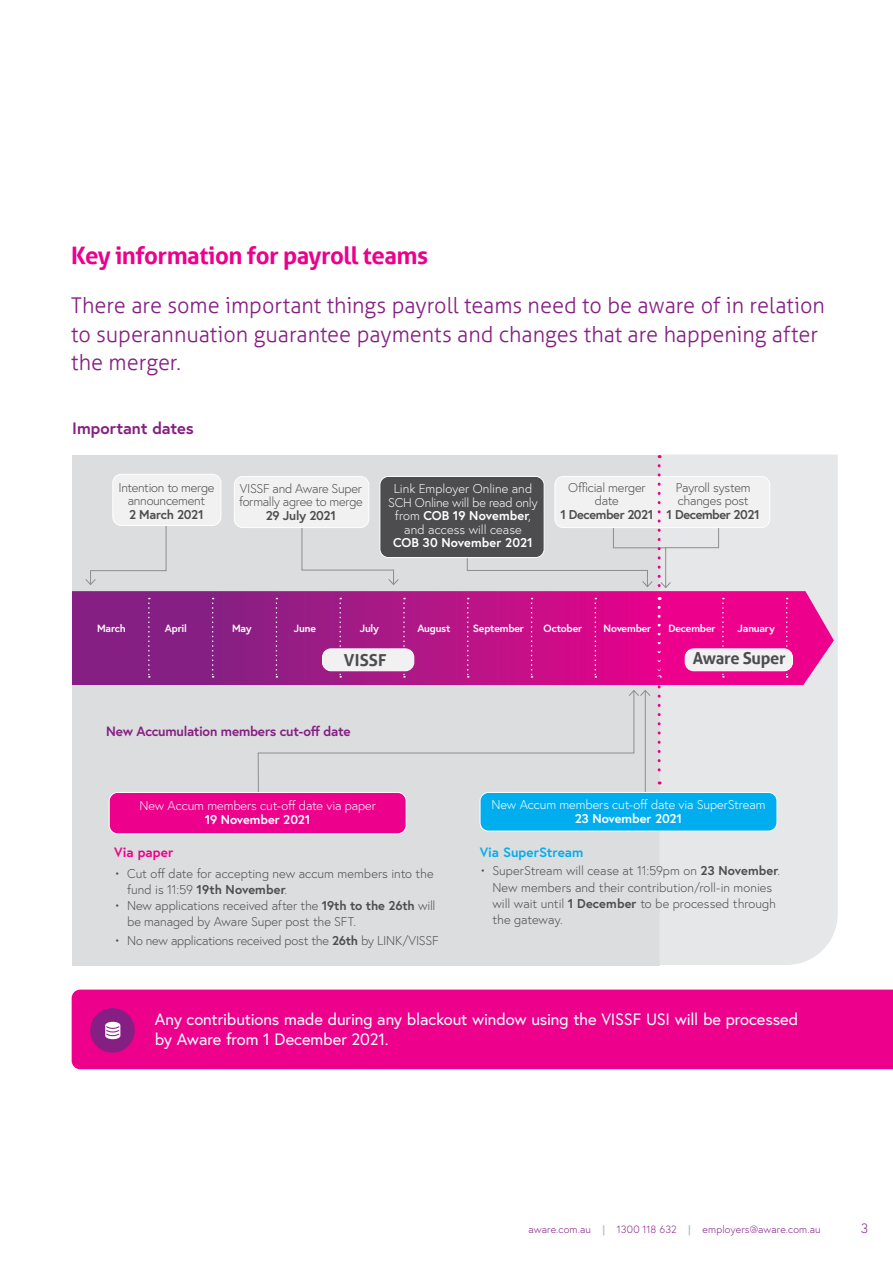
<style>
.page{position:relative;width:893px;height:1263px;background:#fff}
.page>*{position:absolute;margin:0;border:0;box-sizing:border-box;transform-origin:0 0}
.t1{font:700 24px "Aller";letter-spacing:-.025em;color:#ec008c}
.t2{font:300 21.75px/28.5px "Aller";letter-spacing:-.005em;color:#851f83}
.t3{font:16.5px/19.8px "Europa";letter-spacing:-.01em;color:#fff}
.t4{font:700 16.5px "Aller";letter-spacing:-.015em;color:#4d4d4f}
.t5{font:700 16.5px "Europa";letter-spacing:-.005em;color:#851f83}
.t6{font:700 13.5px "Europa";letter-spacing:-.02em;color:#851f83}
.t7{font:700 13.5px "Europa";letter-spacing:.005em;color:#00aeef}
.t8{font:700 13.5px "Europa";letter-spacing:.005em;color:#ec008c}
.t9{font:300 13.5px "Europa";color:#851f83}
.t10{font:300 12.75px/16.2px "Europa";letter-spacing:-.01em;color:#4d4d4f}
.t11{font:300 12.75px/13.5px "Europa";letter-spacing:-.005em;color:#fff;text-align:center}
.t12{font:700 12.75px "Europa";letter-spacing:-.025em;color:#4d4d4f}
.t13{font:700 12.75px "Europa";color:#fff}
.t14{font:700 10.5px "Europa";letter-spacing:-.015em;color:#fff}
.t15{font:300 10.5px "Europa";letter-spacing:.01em;color:#851f83}
.s1{font-weight:700}
.s2{font-weight:700;color:#bcbec0}
</style>
<div class="page">
<div style="left:72px;top:455px;width:587px;height:510px;background:#dcddde"></div>
<svg style="left:301px;top:527px;width:98px;height:58px"></svg>
<div style="left:659px;top:455px;width:179px;height:510px;background:#e6e7e8"></div>
<svg style="left:85px;top:521px;width:82px;height:64px"></svg>
<svg style="left:72px;top:591px;width:762px;height:94px;background:#a61e88"></svg>
<svg style="left:148px;top:598px;width:2px;height:79px"></svg>
<svg style="left:212px;top:598px;width:2px;height:79px"></svg>
<svg style="left:276px;top:598px;width:1px;height:79px"></svg>
<svg style="left:339px;top:598px;width:2px;height:79px"></svg>
<svg style="left:403px;top:598px;width:2px;height:79px"></svg>
<svg style="left:786px;top:598px;width:2px;height:79px"></svg>
<div style="left:113px;top:474px;width:108px;height:51px;background:#f1f1f2;border-radius:9px"></div>
<div style="left:112px;top:474px;width:109px;height:52px;border:1px solid #fff;border-radius:9px"></div>
<svg style="left:257px;top:752px;width:229px;height:68px"></svg>
<div style="left:109px;top:792px;width:297px;height:42px;background:#ec008c;border-radius:9px"></div>
<div style="left:109px;top:792px;width:297px;height:42px;border:1px solid #fff;border-radius:9px"></div>
<hr style="left:645px;top:690px;width:1px;height:104px;background:#8b8e90">
<div style="left:480px;top:792px;width:297px;height:39px;background:#00aeef;border-radius:9px"></div>
<div style="left:480px;top:792px;width:297px;height:39px;border:1px solid #fff;border-radius:9px"></div>
<div style="left:72px;top:989px;width:821px;height:80px;background:#ec008c"></div>
<div style="left:90px;top:1008px;width:45px;height:45px;background:#851f83;border-radius:50%"></div>
<svg style="left:105px;top:1022px;width:15px;height:17px"></svg>
<div style="left:234px;top:476px;width:135px;height:51px;background:#f1f1f2;border-radius:9px"></div>
<div style="left:234px;top:476px;width:135px;height:52px;border:1px solid #fff;border-radius:9px"></div>
<div style="left:380px;top:476px;width:164px;height:81px;background:#4d4d4f;border-radius:9px"></div>
<div style="left:379px;top:476px;width:165px;height:82px;border:1px solid #fff;border-radius:9px"></div>
<div style="left:322px;top:649px;width:92px;height:22px;background:#f1f1f2;border-radius:9px"></div>
<div style="left:322px;top:648px;width:92px;height:23px;border:1px solid #fff;border-radius:9px"></div>
<div style="left:685px;top:649px;width:107px;height:22px;background:#f1f1f2;border-radius:9px"></div>
<div style="left:685px;top:648px;width:108px;height:23px;border:1px solid #fff;border-radius:9px"></div>
<div style="left:555px;top:476px;width:215px;height:51px;background:#f1f1f2;border-radius:9px"></div>
<div style="left:554px;top:476px;width:216px;height:52px;border:1px solid #fff;border-radius:9px"></div>
<svg style="left:466px;top:466px;width:258px;height:318px"></svg>
<h1 class="t1" style="left:71px;top:240px;width:358px">Key information for payroll teams</h1>
<h2 class="t2" style="left:71px;top:291px;width:755px">There are some important things payroll teams need to be aware of in relation to superannuation guarantee payments and changes that are happening after the merger.</h2>
<p class="t5" style="left:72px;top:416px;width:123px">Important dates</p>
<p class="t10" style="left:118px;top:480px;width:98px;line-height:13.5px;text-align:center">Intention to merge announcement</p>
<p class="t12" style="left:129px;top:505px;width:76px">2 March 2021</p>
<p class="t10" style="left:239px;top:481px;width:125px;line-height:13.5px">VISSF and Aware Super formally agree to merge</p>
<p class="t12" style="left:266px;top:507px;width:72px">29 July 2021</p>
<p class="t11" style="left:388px;top:482px;width:151px">Link Employer Online and<br>SCH Online will be read only from <span class="s1">COB 19 November</span>, and access will cease</p>
<p class="t13" style="left:393px;top:534px;width:141px">COB 30 November 2021</p>
<p class="t10" style="left:568px;top:480px;width:79px;line-height:13.5px;text-align:center">Official merger date</p>
<p class="t12" style="left:560px;top:505px;width:95px">1 December 2021</p>
<p class="t10" style="left:676px;top:480px;width:76px;line-height:13.5px">Payroll system changes post</p>
<p class="t12" style="left:667px;top:505px;width:95px">1 December 2021</p>
<p class="t14" style="left:97px;top:621px;width:30px">March</p>
<p class="t14" style="left:165px;top:621px;width:24px">April</p>
<p class="t14" style="left:232px;top:621px;width:21px">May</p>
<p class="t14" style="left:294px;top:621px;width:24px">June</p>
<p class="t14" style="left:360px;top:621px;width:21px">July</p>
<p class="t14" style="left:417px;top:621px;width:35px">August</p>
<p class="t14" style="left:473px;top:621px;width:53px">September</p>
<p class="t14" style="left:544px;top:621px;width:40px">October</p>
<p class="t14" style="left:604px;top:621px;width:49px">November</p>
<p class="t14" style="left:668px;top:621px;width:49px">December</p>
<p class="t14" style="left:738px;top:621px;width:39px">January</p>
<p class="t4" style="left:344px;top:649px;width:44px">VISSF</p>
<p class="t4" style="left:693px;top:648px;width:95px">Aware Super</p>
<p class="t6" style="left:106px;top:722px;width:246px">New Accumulation members cut-off date</p>
<p class="t11" style="left:139px;top:799px;width:238px">New Accum members cut-off date via paper</p>
<p class="t13" style="left:205px;top:810px;width:107px">19 November 2021</p>
<p class="t8" style="left:114px;top:843px;width:61px">Via paper</p>
<p class="t10" style="left:127px;top:865px;width:308px;text-indent:-13px">• Cut off date for accepting new accum members into the fund is 11:59 <span class="s1">19th November</span>.</p>
<p class="t10" style="left:127px;top:897px;width:310px;text-indent:-13px">• New applications received after the <span class="s1">19th to the 26th</span> will be managed by Aware Super post the SFT.</p>
<p class="t10" style="left:114px;top:932px;width:326px">• No new applications received post the <span class="s1">26th</span> by LINK/VISSF</p>
<p class="t11" style="left:491px;top:798px;width:276px">New Accum members cut-off date via SuperStream</p>
<p class="t13" style="left:575px;top:809px;width:109px">23 November 2021</p>
<p class="t7" style="left:480px;top:843px;width:105px">Via SuperStream</p>
<p class="t10" style="left:492px;top:863px;width:289px;text-indent:-13px">• SuperStream will cease at 11:59pm on <span class="s1">23 November</span>.<br>New members and their contribution/roll-in monies will wait until <span class="s1">1 December</span> to be processed through the gateway.</p>
<p class="t3" style="left:155px;top:1009px;width:645px">Any contributions made during any blackout window using the VISSF USI will be processed by Aware from 1 December 2021.</p>
<p class="t15" style="left:528px;top:1223px;width:294px">aware.com.au <span class="s2">|</span> 1300 118 632 <span class="s2">|</span> employers@aware.com.au</p>
<p class="t9" style="left:861px;top:1220px;width:9px">3</p>
</div>
